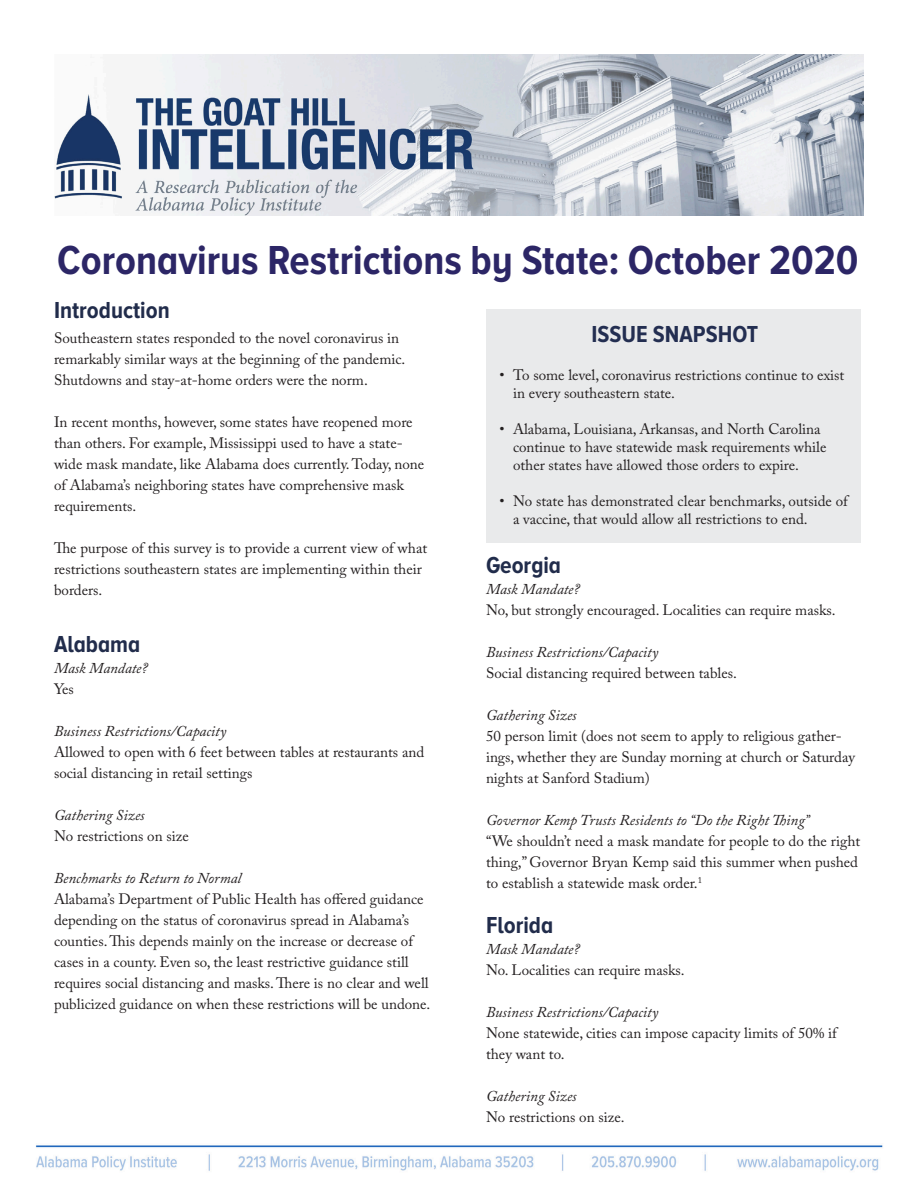
<style>
.page{position:relative;width:918px;height:1188px;background:#fff}
.page>*{position:absolute;margin:0;border:0;box-sizing:border-box;transform-origin:0 0}
.t1{font:700 42px "Proxima Nova A Cond";color:#2c2666}
.t2{font:700 24px "Proxima Nova A Cond";color:#212c4b}
.t3{font:700 24px "Proxima Nova A Cond";color:#232e51}
.t4{font:15px/21px "Adobe Caslon Pro";color:#231f20}
.t5{font:italic 15px "Adobe Caslon Pro";color:#231f20}
</style>
<div class="page">
<img style="left:54px;top:54px;width:810px;height:162px">
<div style="left:486px;top:309px;width:375px;height:233px;background:#e9eaeb"></div>
<img style="left:36px;top:1145px;width:847px;height:26px">
<p class="t1" style="left:57px;top:236px;width:803px">Coronavirus Restrictions by State: October 2020</p>
<p class="t2" style="left:54px;top:297px;width:117px">Introduction</p>
<p class="t4" style="left:54px;top:328px;width:353px">Southeastern states responded to the novel coronavirus in remarkably similar ways at the beginning of the pandemic.<br>Shutdowns and stay-at-home orders were the norm.</p>
<p class="t4" style="left:54px;top:412px;width:372px">In recent months, however, some states have reopened more than others. For example, Mississippi used to have a state&shy;wide mask mandate, like Alabama does currently. Today, none of Alabama’s neighboring states have comprehensive mask requirements.</p>
<p class="t4" style="left:54px;top:538px;width:375px">The purpose of this survey is to provide a current view of what restrictions southeastern states are implementing within their borders.</p>
<p class="t2" style="left:54px;top:631px;width:88px">Alabama</p>
<p class="t5" style="left:54px;top:659px;width:95px">Mask Mandate?</p>
<p class="t4" style="left:54px;top:679px;width:21px">Yes</p>
<p class="t5" style="left:54px;top:722px;width:174px">Business Restrictions/Capacity</p>
<p class="t4" style="left:54px;top:742px;width:372px">Allowed to open with 6 feet between tables at restaurants and social distancing in retail settings</p>
<p class="t5" style="left:54px;top:806px;width:92px">Gathering Sizes</p>
<p class="t4" style="left:54px;top:826px;width:136px">No restrictions on size</p>
<p class="t5" style="left:54px;top:869px;width:189px">Benchmarks to Return to Normal</p>
<p class="t4" style="left:54px;top:889px;width:378px">Alabama’s Department of Public Health has offered guidance depending on the status of coronavirus spread in Alabama’s counties. This depends mainly on the increase or decrease of cases in a county. Even so, the least restrictive guidance still requires social distancing and masks. There is no clear and well publicized guidance on when these restrictions will be undone.</p>
<p class="t3" style="left:592px;top:321px;width:168px">ISSUE SNAPSHOT</p>
<p class="t4" style="left:513px;top:366px;width:333px;line-height:18px;text-indent:-14px">• To some level, coronavirus restrictions continue to exist in every southeastern state.</p>
<p class="t4" style="left:513px;top:420px;width:315px;line-height:18px;text-indent:-14px">• Alabama, Louisiana, Arkansas, and North Carolina continue to have statewide mask requirements while other states have allowed those orders to expire.</p>
<p class="t4" style="left:513px;top:492px;width:336px;line-height:18px;text-indent:-14px">• No state has demonstrated clear benchmarks, outside of a vaccine, that would allow all restrictions to end.</p>
<p class="t2" style="left:486px;top:552px;width:77px">Georgia</p>
<p class="t5" style="left:486px;top:580px;width:95px">Mask Mandate?</p>
<p class="t4" style="left:486px;top:599px;width:351px">No, but strongly encouraged. Localities can require masks.</p>
<p class="t5" style="left:486px;top:643px;width:174px">Business Restrictions/Capacity</p>
<p class="t4" style="left:486px;top:662px;width:252px">Social distancing required between tables.</p>
<p class="t5" style="left:486px;top:706px;width:92px">Gathering Sizes</p>
<p class="t4" style="left:486px;top:725px;width:370px">50 person limit (does not seem to apply to religious gather&shy;ings, whether they are Sunday morning at church or Saturday nights at Sanford Stadium)</p>
<p class="t5" style="left:486px;top:811px;width:325px">Governor Kemp Trusts Residents to “Do the Right Thing”</p>
<p class="t4" style="left:486px;top:830px;width:376px">“We shouldn’t need a mask mandate for people to do the right thing,” Governor Bryan Kemp said this summer when pushed to establish a statewide mask order.<sup>1</sup></p>
<p class="t2" style="left:486px;top:912px;width:69px">Florida</p>
<p class="t5" style="left:486px;top:940px;width:95px">Mask Mandate?</p>
<p class="t4" style="left:486px;top:959px;width:200px">No. Localities can require masks.</p>
<p class="t5" style="left:486px;top:1003px;width:174px">Business Restrictions/Capacity</p>
<p class="t4" style="left:486px;top:1022px;width:352px">None statewide, cities can impose capacity limits of 50% if they want to.</p>
<p class="t5" style="left:486px;top:1087px;width:92px">Gathering Sizes</p>
<p class="t4" style="left:486px;top:1106px;width:140px">No restrictions on size.</p>
</div>
